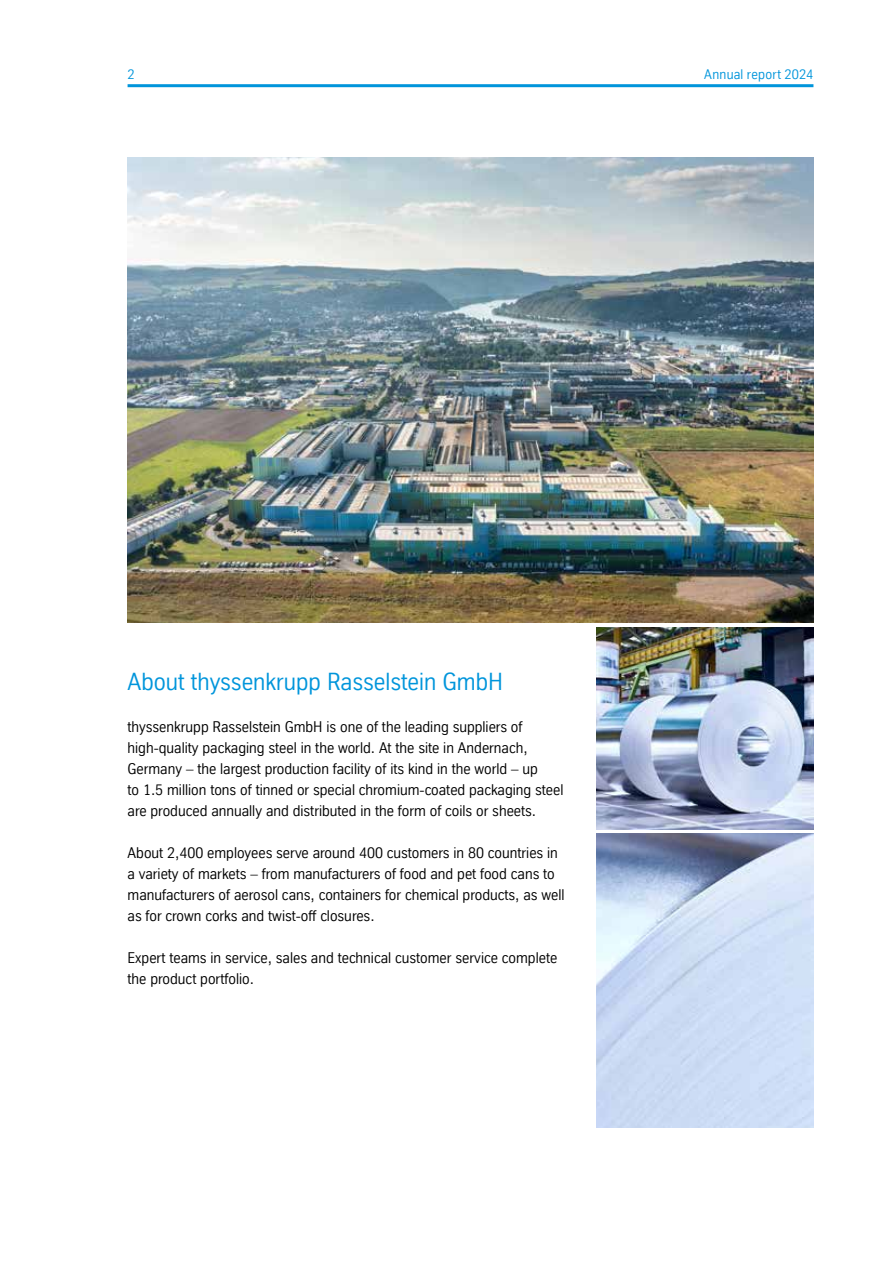
<style>
.page{position:relative;width:893px;height:1263px;background:#fff}
.page>*{position:absolute;margin:0;border:0;box-sizing:border-box;transform-origin:0 0}
.t1{font:24px "TK Type";color:#0095db}
.t2{font:15px/21px "TK Type";color:#000}
.t3{font:13.5px "TK Type";letter-spacing:.015em;color:#0095db}
</style>
<div class="page">
<hr style="left:128px;top:84px;width:685px;height:3px;background:#0095db">
<img style="left:596px;top:627px;width:217px;height:202px">
<img style="left:596px;top:833px;width:217px;height:295px">
<img style="left:128px;top:157px;width:685px;height:466px">
<p class="t3" style="left:128px;top:66px;width:9px">2</p>
<p class="t3" style="left:704px;top:66px;width:111px">Annual report 2024</p>
<h1 class="t1" style="left:128px;top:668px;width:377px">About thyssenkrupp Rasselstein GmbH</h1>
<p class="t2" style="left:128px;top:716px;width:437px">thyssenkrupp Rasselstein GmbH is one of the leading suppliers of high-quality packaging steel in the world. At the site in Andernach, Germany – the largest production facility of its kind in the world – up<br>to 1.5 million tons of tinned or special chromium-coated packaging steel are produced annually and distributed in the form of coils or sheets.</p>
<p class="t2" style="left:128px;top:842px;width:438px">About 2,400 employees serve around 400 customers in 80 countries in a variety of markets – from manufacturers of food and pet food cans to manufacturers of aerosol cans, containers for chemical products, as well as for crown corks and twist-off closures.</p>
<p class="t2" style="left:128px;top:947px;width:431px">Expert teams in service, sales and technical customer service complete the product portfolio.</p>
</div>
